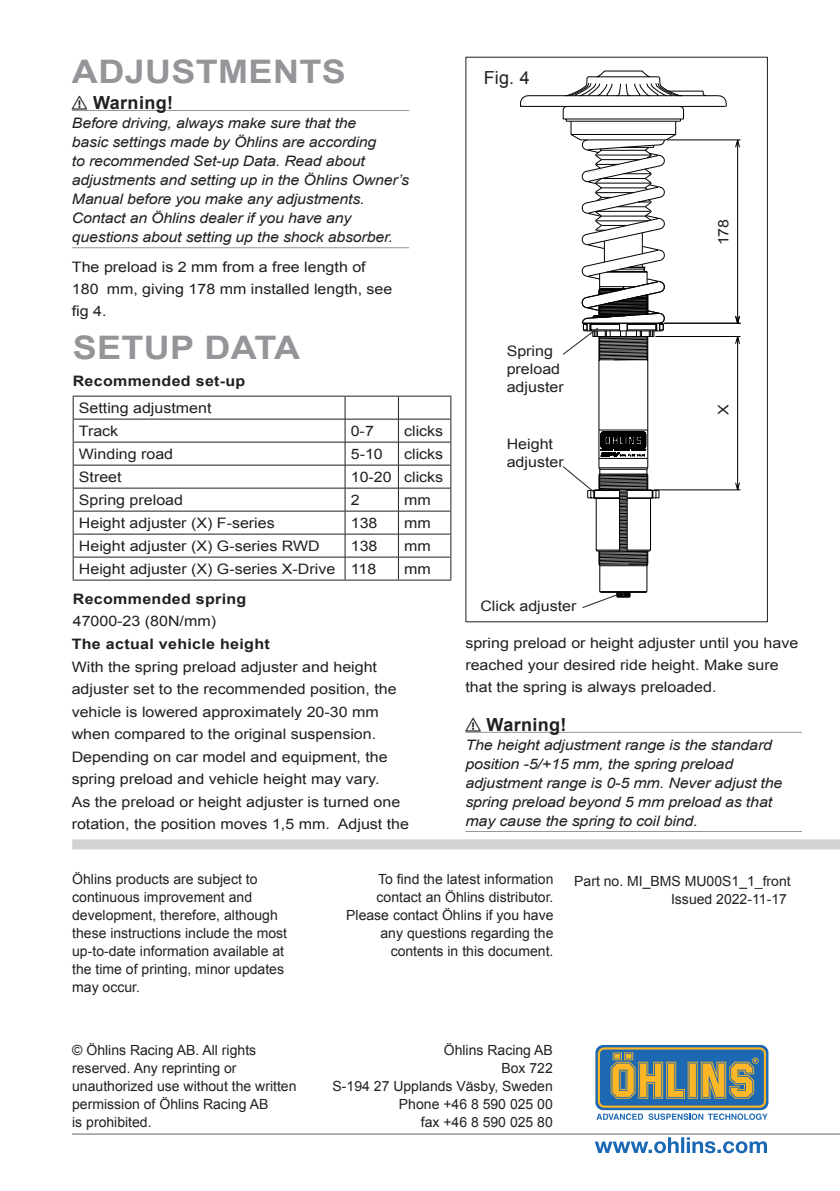
<style>
.page{position:relative;width:840px;height:1191px;background:#fff}
.page>*{position:absolute;margin:0;border:0;box-sizing:border-box;transform-origin:0 0}
.t1{font:700 32.4px "Arial";letter-spacing:.01em;color:#939598;scale:1.11 1}
.t2{font:700 18px "Arial";letter-spacing:.02em;color:#231f20}
.t3{font:18px "Arial";color:#231f20}
.t4{font:14.4px/22.6px "Arial";color:#231f20;scale:1.11 1}
.t5{font:italic 14.4px/19px "Arial";letter-spacing:-.01em;color:#231f20;scale:1.1 1}
.t6{font:italic 14.4px/19px "Arial";letter-spacing:-.01em;color:#231f20;scale:1.11 1}
.t7{font:700 14.4px "Arial";letter-spacing:.02em;color:#231f20;scale:1.11 1}
.t8{font:14px/18px "Arial";color:#231f20;text-align:right}
</style>
<div class="page">
<div style="left:72px;top:839px;width:767px;height:10px;background:#d1d2d4"></div>
<svg style="left:594px;top:1137px;width:172px;height:16px"></svg>
<hr style="left:72px;top:1133px;width:767px;height:1px;background:#939598">
<svg style="left:595px;top:1045px;width:173px;height:65px"></svg>
<svg style="left:597px;top:1047px;width:168px;height:60px;background:#778878"></svg>
<svg style="left:596px;top:1113px;width:46px;height:7px"></svg>
<svg style="left:648px;top:1113px;width:119px;height:7px"></svg>
<hr style="left:72px;top:110px;width:337px;height:1px;background:#939598">
<hr style="left:72px;top:247px;width:337px;height:1px;background:#939598">
<hr style="left:73px;top:395px;width:272px;height:1px;background:#231f20">
<hr style="left:345px;top:395px;width:53px;height:1px;background:#231f20">
<hr style="left:398px;top:395px;width:53px;height:1px;background:#231f20">
<svg style="left:73px;top:396px;width:1px;height:183px"></svg>
<svg style="left:450px;top:396px;width:1px;height:183px"></svg>
<hr style="left:73px;top:579px;width:272px;height:1px;background:#231f20">
<hr style="left:345px;top:579px;width:53px;height:1px;background:#231f20">
<hr style="left:398px;top:579px;width:53px;height:1px;background:#231f20">
<hr style="left:74px;top:419px;width:271px;height:1px;background:#231f20">
<hr style="left:345px;top:419px;width:53px;height:1px;background:#231f20">
<hr style="left:398px;top:419px;width:52px;height:1px;background:#231f20">
<hr style="left:74px;top:442px;width:271px;height:1px;background:#231f20">
<hr style="left:345px;top:442px;width:53px;height:1px;background:#231f20">
<hr style="left:398px;top:442px;width:52px;height:1px;background:#231f20">
<hr style="left:74px;top:465px;width:271px;height:1px;background:#231f20">
<hr style="left:345px;top:465px;width:53px;height:1px;background:#231f20">
<hr style="left:398px;top:465px;width:52px;height:1px;background:#231f20">
<hr style="left:74px;top:488px;width:271px;height:1px;background:#231f20">
<hr style="left:345px;top:488px;width:53px;height:1px;background:#231f20">
<hr style="left:398px;top:488px;width:52px;height:1px;background:#231f20">
<hr style="left:74px;top:511px;width:271px;height:1px;background:#231f20">
<hr style="left:345px;top:511px;width:53px;height:1px;background:#231f20">
<hr style="left:398px;top:511px;width:52px;height:1px;background:#231f20">
<hr style="left:74px;top:534px;width:271px;height:1px;background:#231f20">
<hr style="left:345px;top:534px;width:53px;height:1px;background:#231f20">
<hr style="left:398px;top:534px;width:52px;height:1px;background:#231f20">
<hr style="left:74px;top:557px;width:271px;height:1px;background:#231f20">
<hr style="left:345px;top:557px;width:53px;height:1px;background:#231f20">
<svg style="left:344px;top:396px;width:1px;height:183px"></svg>
<hr style="left:398px;top:557px;width:52px;height:1px;background:#231f20">
<svg style="left:398px;top:396px;width:1px;height:183px"></svg>
<svg style="left:520px;top:71px;width:220px;height:537px"></svg>
<hr style="left:465px;top:732px;width:336px;height:1px;background:#939598">
<hr style="left:465px;top:831px;width:336px;height:1px;background:#939598">
<h1 class="t1" style="left:72px;top:50px;width:248px">ADJUSTMENTS</h1>
<p class="t2" style="left:72px;top:90px;width:103px">⚠ Warning!</p>
<p class="t5" style="left:72px;top:113px;width:308px">Before driving, always make sure that the<br>basic settings made by Öhlins are according<br>to recommended Set-up Data. Read about adjustments and setting up in the Öhlins Owner’s Manual before you make any adjustments.<br>Contact an Öhlins dealer if you have any questions about setting up the shock absorber.</p>
<p class="t4" style="left:72px;top:256px;width:290px;line-height:22px">The preload is 2 mm from a free length of<br>180 mm, giving 178 mm installed length, see fig 4.</p>
<h1 class="t1" style="left:73px;top:326px;width:206px">SETUP DATA</h1>
<p class="t7" style="left:73px;top:371px;width:157px">Recommended set-up</p>
<p class="t4" style="left:79px;top:397px;width:121px">Setting adjustment<br>Track</p>
<p class="t4" style="left:350px;top:420px;width:22px">0-7</p>
<p class="t4" style="left:404px;top:420px;width:37px">clicks</p>
<p class="t4" style="left:79px;top:443px;width:86px">Winding road</p>
<p class="t4" style="left:350px;top:443px;width:30px">5-10</p>
<p class="t4" style="left:404px;top:443px;width:37px">clicks</p>
<p class="t4" style="left:79px;top:466px;width:40px">Street</p>
<p class="t4" style="left:350px;top:466px;width:85px">10-20 clicks</p>
<p class="t4" style="left:79px;top:489px;width:95px">Spring preload</p>
<p class="t4" style="left:350px;top:489px;width:10px">2</p>
<p class="t4" style="left:404px;top:489px;width:26px">mm</p>
<p class="t4" style="left:79px;top:512px;width:178px">Height adjuster (X) F-series</p>
<p class="t4" style="left:350px;top:512px;width:26px">138</p>
<p class="t4" style="left:404px;top:512px;width:26px">mm</p>
<p class="t4" style="left:79px;top:535px;width:218px">Height adjuster (X) G-series RWD</p>
<p class="t4" style="left:350px;top:535px;width:26px">138</p>
<p class="t4" style="left:404px;top:535px;width:26px">mm</p>
<p class="t4" style="left:79px;top:558px;width:269px">Height adjuster (X) G-series X-Drive 118</p>
<p class="t4" style="left:404px;top:558px;width:26px">mm</p>
<p class="t7" style="left:73px;top:589px;width:158px">Recommended spring</p>
<p class="t4" style="left:73px;top:610px;width:130px">47000-23 (80N/mm)</p>
<p class="t7" style="left:72px;top:634px;width:180px">The actual vehicle height</p>
<p class="t4" style="left:72px;top:655px;width:305px">With the spring preload adjuster and height adjuster set to the recommended position, the vehicle is lowered approximately 20-30 mm when compared to the original suspension.<br>Depending on car model and equipment, the spring preload and vehicle height may vary.<br>As the preload or height adjuster is turned one rotation, the position moves 1,5 mm. Adjust the</p>
<p class="t3" style="left:483px;top:66px;width:47px">Fig. 4</p>
<p class="t4" style="left:506px;top:342px;width:53px;line-height:18px">Spring preload adjuster</p>
<p class="t4" style="left:506px;top:435px;width:53px;line-height:18px">Height adjuster</p>
<p class="t4" style="left:480px;top:595px;width:88px">Click adjuster</p>
<p class="t4" style="left:711px;top:245px;width:26px;rotate:-90deg">178</p>
<p class="t4" style="left:711px;top:415px;width:11px;rotate:-90deg">X</p>
<p class="t4" style="left:465px;top:631px;width:301px;line-height:22px">spring preload or height adjuster until you have reached your desired ride height. Make sure that the spring is always preloaded.</p>
<p class="t2" style="left:465px;top:712px;width:103px">⚠ Warning!</p>
<p class="t6" style="left:465px;top:735px;width:287px">The height adjustment range is the standard position -5/+15 mm, the spring preload adjustment range is 0-5 mm. Never adjust the spring preload beyond 5 mm preload as that may cause the spring to coil bind.</p>
<p class="t8" style="left:72px;top:870px;width:216px;text-align:left">Öhlins products are subject to continuous improvement and development, therefore, although these instructions include the most up-to-date information available at the time of printing, minor updates may occur.</p>
<p class="t8" style="left:346px;top:870px;width:209px">To find the latest information contact an Öhlins distributor.<br>Please contact Öhlins if you have any questions regarding the contents in this document.</p>
<p class="t8" style="left:72px;top:1041px;width:226px;text-align:left">© Öhlins Racing AB. All rights reserved. Any reprinting or unauthorized use without the written permission of Öhlins Racing AB<br>is prohibited.</p>
<p class="t8" style="left:332px;top:1041px;width:221px">Öhlins Racing AB<br>Box 722<br>S-194 27 Upplands Väsby, Sweden<br>Phone +46 8 590 025 00<br>fax +46 8 590 025 80</p>
<p class="t8" style="left:574px;top:871px;width:218px">Part no. MI_BMS MU00S1_1_front<br>Issued 2022-11-17</p>
</div>
